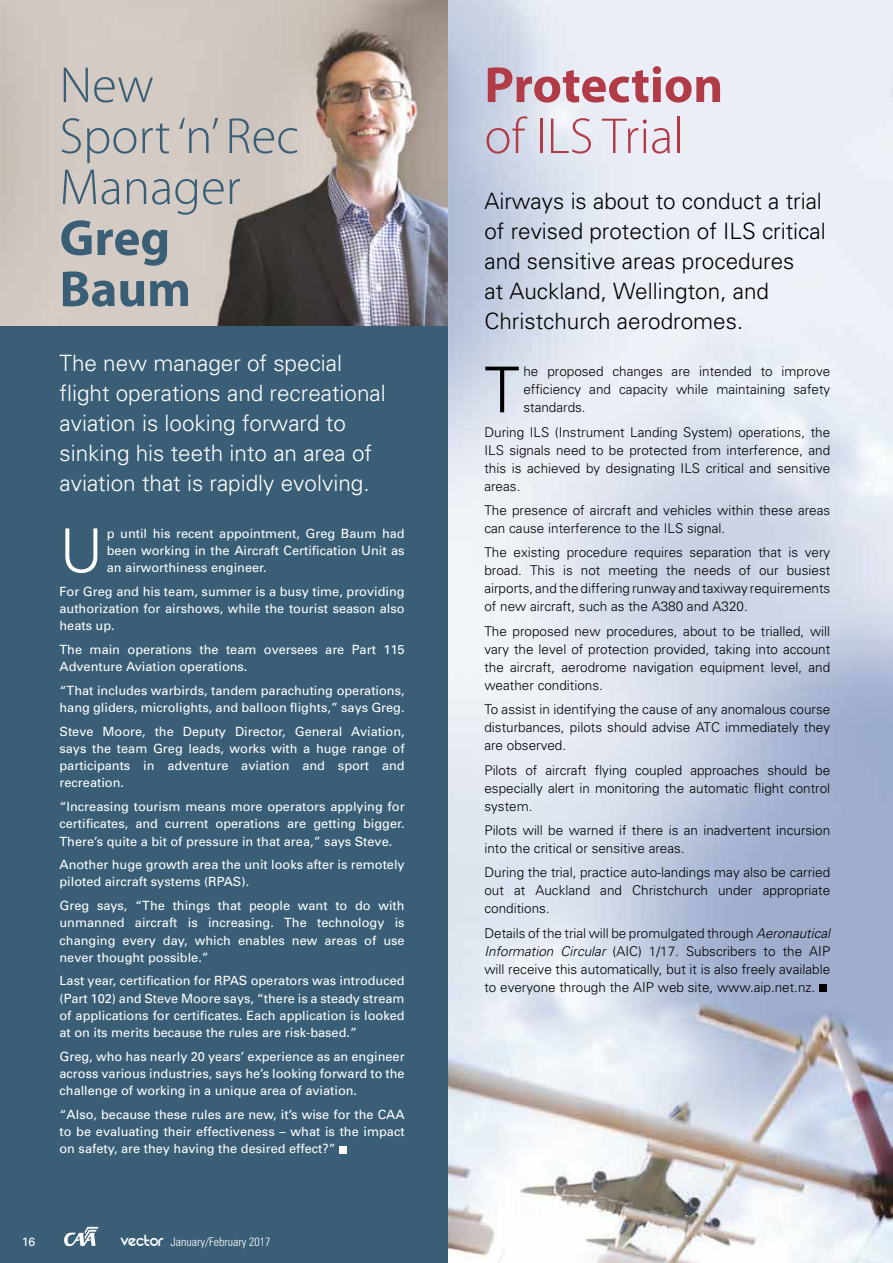
<style>
.page{position:relative;width:893px;height:1263px;background:#fff}
.page>*{position:absolute;margin:0;border:0;box-sizing:border-box;transform-origin:0 0}
.t1{font:300 63.3px "Univers";color:#000}
.t2{font:300 60.6px "Univers";color:#fff}
.t3{font:300 51px/51px "Myriad Pro";color:#395e76}
.t4{font:700 51px "Myriad Pro";color:#b13c48}
.t5{font:300 51px "Myriad Pro";color:#b13c48}
.t6{font:700 51px/51px "Myriad Pro";color:#395e76}
.t7{font:300 22.5px/30px "Univers";color:#fff}
.t8{font:300 22.5px/30px "Univers";color:#000}
.t9{font:300 13.5px/18px "Univers";color:#000;text-align:justify}
.t10{font:12.75px/17.2px "Univers";color:#fff;text-align:justify}
.t11{font:300 condensed 12px "Univers";color:#fff}
.t12{font:12px "Univers";color:#fff}
.s1{font-family:"REZ";font-weight:400;font-stretch:normal;font-size:18px}
.s2{font-style:italic}
</style>
<div class="page">
<img style="left:448px;top:0;width:445px;height:1263px">
<div style="left:0;top:325px;width:448px;height:938px;background:#395e76"></div>
<img style="left:0;top:0;width:448px;height:326px">
<div style="left:339px;top:1146px;width:8px;height:7px;background:#fff"></div>
<div style="left:819px;top:984px;width:7px;height:8px;background:#000"></div>
<svg style="left:64px;top:1227px;width:34px;height:19px"></svg>
<h3 class="t3" style="left:60px;top:60px;width:241px">New<br>Sport ‘n’ Rec<br>Manager</h3>
<h3 class="t6" style="left:60px;top:211px;width:133px">Greg<br>Baum</h3>
<h3 class="t7" style="left:60px;top:347px;width:328px">The new manager of special flight operations and recreational aviation is looking forward to sinking his teeth into an area of aviation that is rapidly evolving.</h3>
<h2 class="t2" style="left:60px;top:514px;width:45px">U</h2>
<p class="t10" style="left:107px;top:524px;width:299px">p until his recent appointment, Greg Baum had been working in the Aircraft Certification Unit as an airworthiness engineer.</p>
<p class="t10" style="left:60px;top:582px;width:347px">For Greg and his team, summer is a busy time, providing authorization for airshows, while the tourist season also heats up.</p>
<p class="t10" style="left:60px;top:640px;width:347px">The main operations the team oversees are Part 115<br>Adventure Aviation operations.</p>
<p class="t10" style="left:60px;top:681px;width:347px">“That includes warbirds, tandem parachuting operations, hang gliders, microlights, and balloon flights,” says Greg.</p>
<p class="t10" style="left:60px;top:722px;width:347px">Steve Moore, the Deputy Director, General Aviation, says the team Greg leads, works with a huge range of participants in adventure aviation and sport and recreation.</p>
<p class="t10" style="left:60px;top:798px;width:347px">“Increasing tourism means more operators applying for certificates, and current operations are getting bigger.<br>There’s quite a bit of pressure in that area,” says Steve.</p>
<p class="t10" style="left:60px;top:856px;width:347px">Another huge growth area the unit looks after is remotely piloted aircraft systems (RPAS).</p>
<p class="t10" style="left:60px;top:897px;width:347px">Greg says, “The things that people want to do with unmanned aircraft is increasing. The technology is changing every day, which enables new areas of use never thought possible.”</p>
<p class="t10" style="left:60px;top:972px;width:347px">Last year, certification for RPAS operators was introduced (Part 102) and Steve Moore says, “there is a steady stream of applications for certificates. Each application is looked at on its merits because the rules are risk-based.”</p>
<p class="t10" style="left:60px;top:1047px;width:347px">Greg, who has nearly 20 years’ experience as an engineer across various industries, says he’s looking forward to the challenge of working in a unique area of aviation.</p>
<p class="t10" style="left:60px;top:1105px;width:347px">“Also, because these rules are new, it’s wise for the CAA to be evaluating their effectiveness – what is the impact on safety, are they having the desired effect?”</p>
<p class="t12" style="left:22px;top:1234px;width:15px">16</p>
<p class="t11" style="left:121px;top:1234px;width:151px"><span class="s1">vector</span> January/February 2017</p>
<h3 class="t4" style="left:484px;top:52px;width:240px">Protection</h3>
<h3 class="t5" style="left:484px;top:108px;width:201px">of ILS Trial</h3>
<h3 class="t8" style="left:484px;top:185px;width:343px">Airways is about to conduct a trial of revised protection of ILS critical and sensitive areas procedures<br>at Auckland, Wellington, and<br>Christchurch aerodromes.</h3>
<h1 class="t1" style="left:484px;top:352px;width:37px">T</h1>
<p class="t9" style="left:523px;top:362px;width:308px">he proposed changes are intended to improve efficiency and capacity while maintaining safety standards.</p>
<p class="t9" style="left:484px;top:423px;width:347px">During ILS (Instrument Landing System) operations, the ILS signals need to be protected from interference, and this is achieved by designating ILS critical and sensitive areas.</p>
<p class="t9" style="left:484px;top:501px;width:347px">The presence of aircraft and vehicles within these areas can cause interference to the ILS signal.</p>
<p class="t9" style="left:484px;top:543px;width:347px">The existing procedure requires separation that is very broad. This is not meeting the needs of our busiest airports, and the differing runway and taxiway requirements of new aircraft, such as the A380 and A320.</p>
<p class="t9" style="left:484px;top:622px;width:347px">The proposed new procedures, about to be trialled, will vary the level of protection provided, taking into account the aircraft, aerodrome navigation equipment level, and weather conditions.</p>
<p class="t9" style="left:484px;top:700px;width:347px">To assist in identifying the cause of any anomalous course disturbances, pilots should advise ATC immediately they are observed.</p>
<p class="t9" style="left:484px;top:760px;width:347px">Pilots of aircraft flying coupled approaches should be especially alert in monitoring the automatic flight control system.</p>
<p class="t9" style="left:484px;top:821px;width:347px">Pilots will be warned if there is an inadvertent incursion into the critical or sensitive areas.</p>
<p class="t9" style="left:484px;top:863px;width:347px">During the trial, practice auto-landings may also be carried out at Auckland and Christchurch under appropriate conditions.</p>
<p class="t9" style="left:484px;top:923px;width:347px">Details of the trial will be promulgated through <span class="s2">Aeronautical Information Circular</span> (AIC) 1/17. Subscribers to the AIP will receive this automatically, but it is also freely available to everyone through the AIP web site, www.aip.net.nz.</p>
</div>
